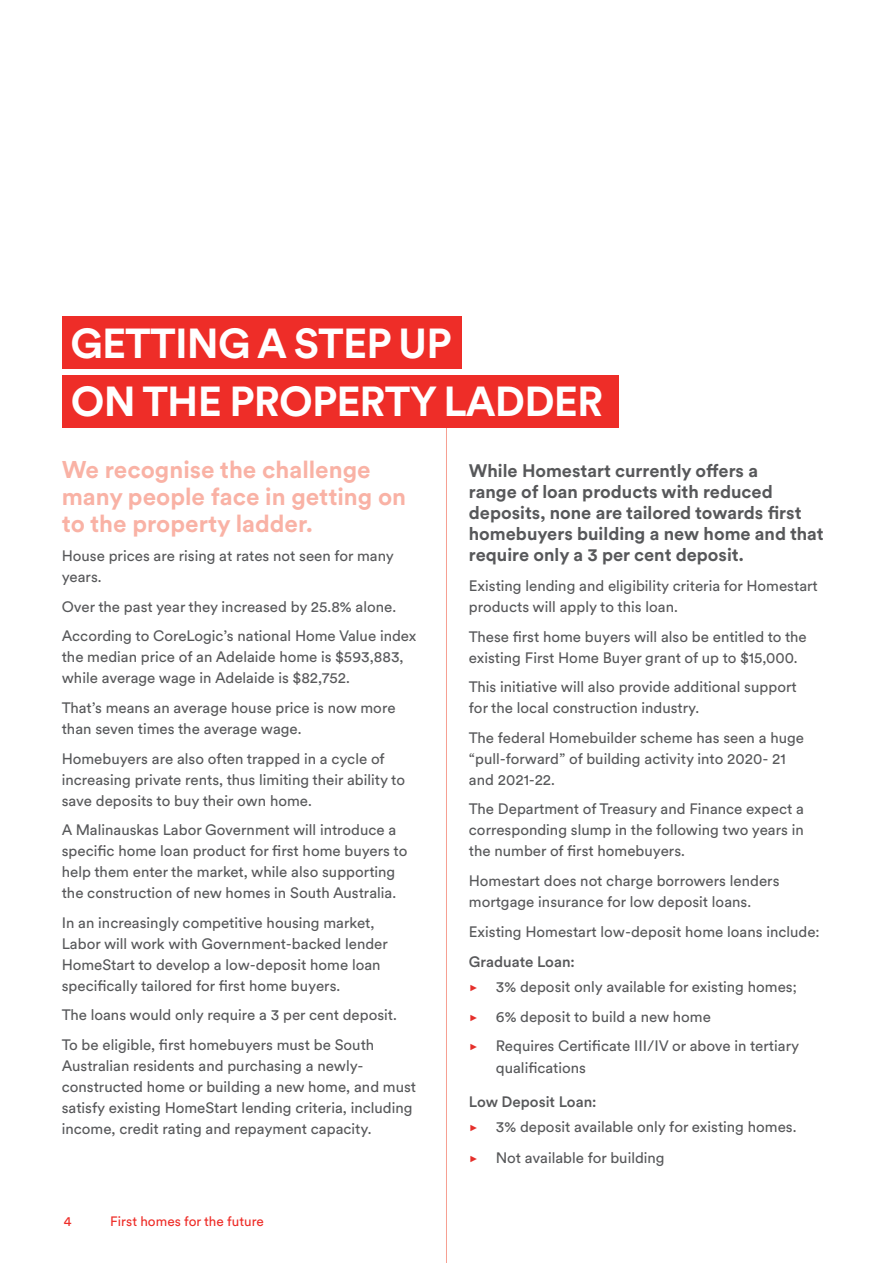
<style>
.page{position:relative;width:893px;height:1263px;background:#fff}
.page>*{position:absolute;margin:0;border:0;box-sizing:border-box;transform-origin:0 0}
.t1{font:700 41.55px/58.7px "Circular XX";letter-spacing:-.02em;color:#fff}
.t2{font:700 24px/27px "Circular XX";color:#f9b2a5}
.t3{font:700 18px/21px "Circular XX";color:#57585a}
.t4{font:15px/21px "Circular XX";color:#57585a}
.t5{font:500 15px "Circular XX";color:#57585a}
.t6{font:13.5px "Circular XX";color:#ee2d28}
.s1{font-family:"Montserrat";font-weight:300;color:#e52f2a}
</style>
<div class="page">
<hr style="left:446px;top:395px;width:1px;height:868px;background:#f6a092">
<div style="left:62px;top:317px;width:399px;height:52px;background:#ee2d28"></div>
<div style="left:62px;top:375px;width:557px;height:52px;background:#ee2d28"></div>
<p class="t1" style="left:70px;top:312px;width:534px">GETTING A STEP UP<br>ON THE PROPERTY LADDER</p>
<p class="t2" style="left:62px;top:455px;width:346px">We recognise the challenge many people face in getting on to the property ladder.</p>
<p class="t4" style="left:62px;top:545px;width:334px">House prices are rising at rates not seen for many years.</p>
<p class="t4" style="left:62px;top:595px;width:336px">Over the past year they increased by 25.8% alone.</p>
<p class="t4" style="left:62px;top:625px;width:356px">According to CoreLogic’s national Home Value index the median price of an Adelaide home is $593,883, while average wage in Adelaide is $82,752.</p>
<p class="t4" style="left:62px;top:696px;width:335px">That’s means an average house price is now more than seven times the average wage.</p>
<p class="t4" style="left:62px;top:747px;width:345px">Homebuyers are also often trapped in a cycle of increasing private rents, thus limiting their ability to save deposits to buy their own home.</p>
<p class="t4" style="left:62px;top:818px;width:347px">A Malinauskas Labor Government will introduce a specific home loan product for first home buyers to help them enter the market, while also supporting the construction of new homes in South Australia.</p>
<p class="t4" style="left:62px;top:911px;width:328px">In an increasingly competitive housing market, Labor will work with Government-backed lender HomeStart to develop a low-deposit home loan specifically tailored for first home buyers.</p>
<p class="t4" style="left:62px;top:1003px;width:337px">The loans would only require a 3 per cent deposit.</p>
<p class="t4" style="left:62px;top:1033px;width:356px">To be eligible, first homebuyers must be South Australian residents and purchasing a newly&shy;constructed home or building a new home, and must satisfy existing HomeStart lending criteria, including income, credit rating and repayment capacity.</p>
<p class="t6" style="left:64px;top:1212px;width:9px">4</p>
<p class="t6" style="left:110px;top:1212px;width:155px">First homes for the future</p>
<p class="t3" style="left:469px;top:459px;width:356px">While Homestart currently offers a<br>range of loan products with reduced deposits, none are tailored towards first homebuyers building a new home and that require only a 3 per cent deposit.</p>
<p class="t4" style="left:469px;top:574px;width:350px;line-height:21.6px">Existing lending and eligibility criteria for Homestart products will apply to this loan.</p>
<p class="t4" style="left:469px;top:625px;width:339px">These first home buyers will also be entitled to the existing First Home Buyer grant of up to $15,000.</p>
<p class="t4" style="left:469px;top:676px;width:329px">This initiative will also provide additional support for the local construction industry.</p>
<p class="t4" style="left:469px;top:726px;width:337px">The federal Homebuilder scheme has seen a huge “pull-forward” of building activity into 2020- 21 and 2021-22.</p>
<p class="t4" style="left:469px;top:798px;width:337px;text-align:justify">The Department of Treasury and Finance expect a corresponding slump in the following two years in the number of first homebuyers.</p>
<p class="t4" style="left:469px;top:869px;width:312px;line-height:21.6px">Homestart does not charge borrowers lenders mortgage insurance for low deposit loans.</p>
<p class="t4" style="left:469px;top:920px;width:352px">Existing Homestart low-deposit home loans include:</p>
<p class="t5" style="left:469px;top:951px;width:108px">Graduate Loan:</p>
<p class="t4" style="left:469px;top:976px;width:330px"><span class="s1">▶</span> 3% deposit only available for existing homes;</p>
<p class="t4" style="left:469px;top:1005px;width:244px"><span class="s1">▶</span> 6% deposit to build a new home</p>
<p class="t4" style="left:496px;top:1034px;width:305px;line-height:21.6px;text-indent:-27px"><span class="s1">▶</span> Requires Certificate III/IV or above in tertiary qualifications</p>
<p class="t5" style="left:469px;top:1092px;width:129px">Low Deposit Loan:</p>
<p class="t4" style="left:469px;top:1116px;width:329px"><span class="s1">▶</span> 3% deposit available only for existing homes.</p>
<p class="t4" style="left:469px;top:1146px;width:197px"><span class="s1">▶</span> Not available for building</p>
</div>
